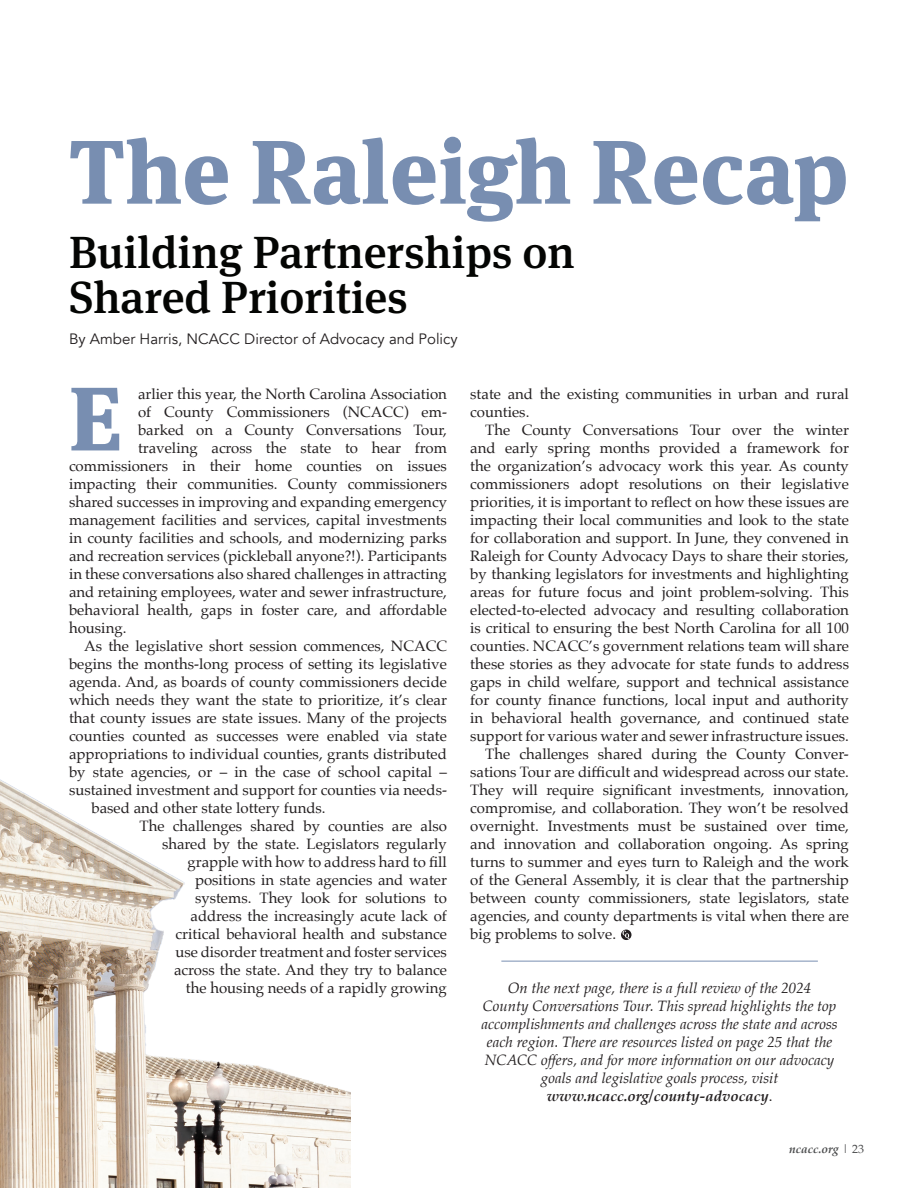
<style>
.page{position:relative;width:918px;height:1188px;background:#fff}
.page>*{position:absolute;margin:0;border:0;box-sizing:border-box;transform-origin:0 0}
.Meta_Article_Headline{font:800 90px "Meta Serif Pro";color:#788eb1}
.Starter_Large_Letter{font:800 90px "Meta Serif Pro";color:#788eb1}
.Meta_Article_Subheader{font:500 45px/45px "Meta Serif Pro";color:#040503}
.Article_Text{font:15px/18px "Palatino";color:#231f20;text-align:justify}
.Article_Text-2{font:italic 15px/18px "Palatino";color:#231f20;text-align:center}
.Author_Name__Bold__Title__Reg{font:15px "Avenir";color:#231f20}
.t1{font:italic 700 12px "Palatino";color:#4b4c4d}
.s1{font-weight:700}
.s2{font-style:normal}
.s3{font-weight:400;font-style:normal}
</style>
<div class="page">
<img style="left:0;top:779px;width:351px;height:409px">
<svg style="left:621px;top:930px;width:11px;height:10px"></svg>
<hr style="left:501px;top:961px;width:317px;height:1px;background:#788eb1">
<p class="Meta_Article_Headline" style="left:69px;top:99px;width:781px">The Raleigh Recap</p>
<p class="Meta_Article_Subheader" style="left:69px;top:226px;width:507px">Building Partnerships on<br>Shared Priorities</p>
<p class="Author_Name__Bold__Title__Reg" style="left:69px;top:329px;width:390px">By Amber Harris, NCACC Director of Advocacy and Policy</p>
<p class="Article_Text" style="left:138px;top:385px;width:311px">arlier this year, the North Carolina Association</p>
<p class="Article_Text" style="left:138px;top:403px;width:311px">of County Commissioners (NCACC) em-</p>
<p class="Article_Text" style="left:138px;top:421px;width:310px">barked on a County Conversations Tour,</p>
<p class="Article_Text" style="left:138px;top:439px;width:310px">traveling across the state to hear from</p>
<p class="Article_Text" style="left:69px;top:457px;width:380px">commissioners in their home counties on issues</p>
<p class="Article_Text" style="left:69px;top:475px;width:380px">impacting their communities. County commissioners</p>
<p class="Article_Text" style="left:69px;top:493px;width:380px">shared successes in improving and expanding emergency</p>
<p class="Article_Text" style="left:69px;top:511px;width:380px">management facilities and services, capital investments</p>
<p class="Article_Text" style="left:69px;top:529px;width:379px">in county facilities and schools, and modernizing parks</p>
<p class="Article_Text" style="left:69px;top:547px;width:379px">and recreation services (pickleball anyone?!). Participants</p>
<p class="Article_Text" style="left:69px;top:565px;width:379px">in these conversations also shared challenges in attracting</p>
<p class="Article_Text" style="left:69px;top:583px;width:379px">and retaining employees, water and sewer infrastructure,</p>
<p class="Article_Text" style="left:69px;top:601px;width:379px">behavioral health, gaps in foster care, and affordable</p>
<p class="Article_Text" style="left:69px;top:619px;width:59px">housing.</p>
<p class="Article_Text" style="left:84px;top:637px;width:364px">As the legislative short session commences, NCACC</p>
<p class="Article_Text" style="left:69px;top:655px;width:379px">begins the months-long process of setting its legislative</p>
<p class="Article_Text" style="left:69px;top:673px;width:380px">agenda. And, as boards of county commissioners decide</p>
<p class="Article_Text" style="left:69px;top:691px;width:379px">which needs they want the state to prioritize, it’s clear</p>
<p class="Article_Text" style="left:69px;top:709px;width:379px">that county issues are state issues. Many of the projects</p>
<p class="Article_Text" style="left:69px;top:727px;width:380px">counties counted as successes were enabled via state</p>
<p class="Article_Text" style="left:69px;top:745px;width:380px">appropriations to individual counties, grants distributed</p>
<p class="Article_Text" style="left:69px;top:763px;width:380px">by state agencies, or – in the case of school capital –</p>
<p class="Article_Text" style="left:69px;top:781px;width:380px">sustained investment and support for counties via needs-</p>
<p class="Article_Text" style="left:92px;top:799px;width:236px">based and other state lottery funds.</p>
<p class="Article_Text" style="left:140px;top:817px;width:309px;text-align:right">The challenges shared by counties are also shared by the state. Legislators regularly grapple with how to address hard to fill positions in state agencies and water systems. They look for solutions to<br>address the increasingly acute lack of<br>critical behavioral health and substance<br>use disorder treatment and foster services across the state. And they try to balance<br>the housing needs of a rapidly growing</p>
<p class="Starter_Large_Letter" style="left:69px;top:345px;width:55px">E</p>
<p class="Article_Text" style="left:470px;top:385px;width:380px">state and the existing communities in urban and rural counties.</p>
<p class="Article_Text" style="left:470px;top:421px;width:380px;text-indent:15px">The County Conversations Tour over the winter and early spring months provided a framework for the organization’s advocacy work this year. As county commissioners adopt resolutions on their legislative priorities, it is important to reflect on how these issues are impacting their local communities and look to the state for collaboration and support. In June, they convened in Raleigh for County Advocacy Days to share their stories, by thanking legislators for investments and highlighting areas for future focus and joint problem-solving. This elected-to-elected advocacy and resulting collaboration is critical to ensuring the best North Carolina for all 100 counties. NCACC’s government relations team will share these stories as they advocate for state funds to address gaps in child welfare, support and technical assistance for county finance functions, local input and authority in behavioral health governance, and continued state support for various water and sewer infrastructure issues.</p>
<p class="Article_Text" style="left:470px;top:745px;width:380px;text-indent:15px">The challenges shared during the County Conver&shy;sations Tour are difficult and widespread across our state.<br>They will require significant investments, innovation, compromise, and collaboration. They won’t be resolved overnight. Investments must be sustained over time, and innovation and collaboration ongoing. As spring turns to summer and eyes turn to Raleigh and the work of the General Assembly, it is clear that the partnership between county commissioners, state legislators, state agencies, and county departments is vital when there are big problems to solve.</p>
<p class="Article_Text-2" style="left:481px;top:979px;width:358px">On the next page, there is a full review of the 2024<br>County Conversations Tour. This spread highlights the top accomplishments and challenges across the state and across each region. There are resources listed on page 25 that the NCACC offers, and for more information on our advocacy goals and legislative goals process, visit <span class="s1">www.ncacc.org/county-advocacy</span><span class="s2">.</span></p>
<p class="t1" style="left:789px;top:1139px;width:76px">ncacc.org <span class="s3">| 23</span></p>
</div>
